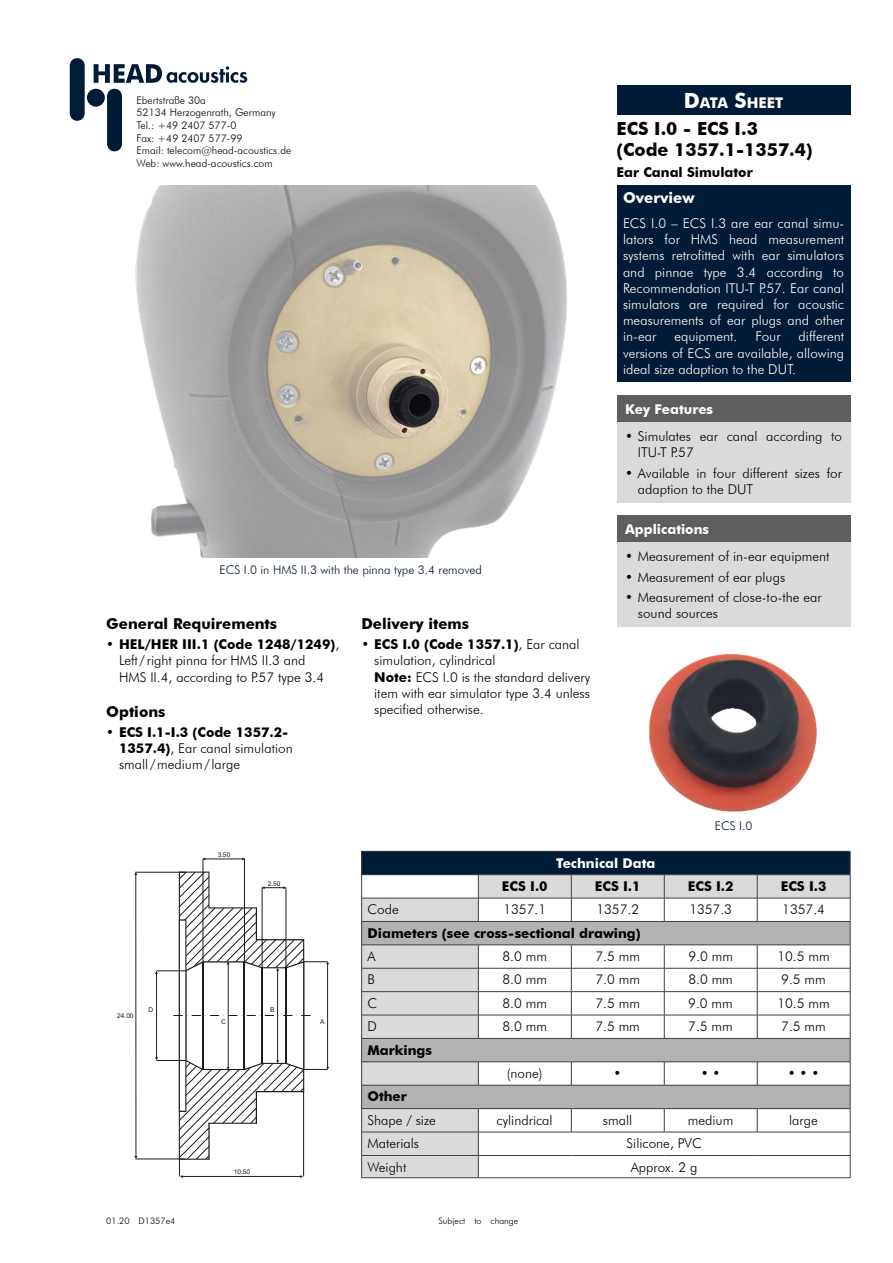
<style>
.page{position:relative;width:893px;height:1263px;background:#fff}
.page>*{position:absolute;margin:0;border:0;box-sizing:border-box;transform-origin:0 0}
.t1{font:700 18px/21.6px "Futura BT";color:#000}
.t2{font:700 15px "Futura BT";color:#000}
.t3{font:700 15px "Futura BT";color:#fff}
.t4{font:700 14.7px "Futura BT";color:#fff}
.t5{font:300 13.5px/16.2px "Futura BT";color:#000}
.t6{font:300 13.5px/16.2px "Futura BT";color:#fff;text-align:justify}
.t7{font:700 13.5px "Futura BT";color:#000}
.t8{font:700 13.5px "Futura BT";color:#fff}
.t9{font:300 12px "Futura BT";color:#00142e}
.t10{font:300 10.5px/12.6px "Futura BT";color:#000}
.t11{font:300 9px "Futura BT";color:#000}
.t12{font:6.6px "Arial";letter-spacing:-.005em;color:#1f1a17}
.s1{font-weight:700}
.s2{font-size:21px}
</style>
<div class="page">
<div style="left:616px;top:85px;width:234px;height:30px;background:#001b37"></div>
<div style="left:617px;top:185px;width:233px;height:197px;background:#001b37"></div>
<img style="left:649px;top:654px;width:168px;height:158px">
<svg style="left:361px;top:851px;width:490px;height:327px"></svg>
<hr style="left:361px;top:1177px;width:117px;height:1px;background:#404040">
<hr style="left:478px;top:1177px;width:93px;height:1px;background:#404040">
<hr style="left:571px;top:1177px;width:93px;height:1px;background:#404040">
<hr style="left:664px;top:1177px;width:93px;height:1px;background:#404040">
<hr style="left:757px;top:1177px;width:93px;height:1px;background:#404040">
<hr style="left:135px;top:872px;width:51px;height:1px;background:#1f1a17">
<hr style="left:135px;top:1159px;width:51px;height:1px;background:#1f1a17">
<hr style="left:136px;top:874px;width:1px;height:283px;background:#24211d">
<hr style="left:203px;top:859px;width:1px;height:210px;background:#1f1a17">
<hr style="left:244px;top:859px;width:1px;height:210px;background:#1f1a17">
<hr style="left:204px;top:859px;width:40px;height:1px;background:#24211d">
<svg style="left:155px;top:871px;width:174px;height:307px"></svg>
<hr style="left:202px;top:962px;width:2px;height:107px;background:#1f1a17">
<hr style="left:262px;top:967px;width:1px;height:96px;background:#1f1a17">
<hr style="left:285px;top:967px;width:2px;height:96px;background:#1f1a17">
<hr style="left:244px;top:962px;width:1px;height:107px;background:#1f1a17">
<svg style="left:70px;top:58px;width:15px;height:63px"></svg>
<div style="left:87px;top:89px;width:18px;height:18px;background:#001b37;border-radius:50%"></div>
<svg style="left:94px;top:64px;width:153px;height:87px"></svg>
<img style="left:135px;top:185px;width:433px;height:372px">
<div style="left:617px;top:515px;width:234px;height:27px;background:#5e5e5d"></div>
<div style="left:617px;top:542px;width:234px;height:85px;background:#dadada"></div>
<div style="left:617px;top:395px;width:233px;height:27px;background:#5e5e5d"></div>
<div style="left:617px;top:422px;width:233px;height:80px;background:#dadada"></div>
<p class="t10" style="left:137px;top:94px;width:156px">Ebertstraße 30a<br>52134 Herzogenrath, Germany<br>Tel.: +49 2407 577-0<br>Fax: +49 2407 577-99<br>Email: telecom@head-acoustics.de<br>Web: www.head-acoustics.com</p>
<p class="t9" style="left:220px;top:563px;width:264px">ECS I.0 in HMS II.3 with the pinna type 3.4 removed</p>
<p class="t2" style="left:106px;top:614px;width:172px">General Requirements</p>
<p class="t5" style="left:119px;top:636px;width:222px;text-indent:-13px">• <span class="s1">HEL/HER III.1 (Code 1248/1249)</span>,<br>Left / right pinna for HMS II.3 and<br>HMS II.4, according to P.57 type 3.4</p>
<p class="t2" style="left:106px;top:702px;width:61px">Options</p>
<p class="t5" style="left:119px;top:724px;width:175px;text-indent:-13px">• <span class="s1">ECS I.1-I.3 (Code 1357.2-<br>1357.4)</span>, Ear canal simulation small /medium/ large</p>
<p class="t2" style="left:361px;top:614px;width:109px">Delivery items</p>
<p class="t5" style="left:374px;top:636px;width:217px;text-indent:-13px">• <span class="s1">ECS I.0 (Code 1357.1)</span>, Ear canal simulation, cylindrical<br><span class="s1">Note:</span> ECS I.0 is the standard delivery item with ear simulator type 3.4 unless specified otherwise.</p>
<p class="t4" style="left:684px;top:94px;width:101px"><span class="s2">D</span>ATA <span class="s2">S</span>HEET</p>
<h1 class="t1" style="left:617px;top:118px;width:198px">ECS I.0 - ECS I.3 (Code 1357.1-1357.4)</h1>
<p class="t7" style="left:617px;top:164px;width:138px">Ear Canal Simulator</p>
<p class="t3" style="left:623px;top:189px;width:73px">Overview</p>
<p class="t6" style="left:623px;top:215px;width:223px">ECS I.0 – ECS I.3 are ear canal simu&shy;lators for HMS head measurement systems retrofitted with ear simulators and pinnae type 3.4 according to Recommendation ITU-T P.57. Ear canal simulators are required for acoustic measurements of ear plugs and other in-ear</p>
<p class="t6" style="left:623px;top:328px;width:223px;text-indent:176px">different versions of ECS are available, allowing ideal size adaption to the DUT.</p>
<p class="t6" style="left:674px;top:328px;width:65px">equipment.</p>
<p class="t6" style="left:755px;top:328px;width:27px">Four</p>
<p class="t8" style="left:625px;top:401px;width:90px">Key Features</p>
<p class="t5" style="left:638px;top:428px;width:206px;text-indent:-13px">• Simulates ear canal according to<br>ITU-T P.57</p>
<p class="t5" style="left:638px;top:465px;width:206px;text-indent:-13px">• Available in four different sizes for adaption to the DUT</p>
<p class="t8" style="left:625px;top:521px;width:85px">Applications</p>
<p class="t5" style="left:625px;top:548px;width:206px">• Measurement of in-ear equipment</p>
<p class="t5" style="left:625px;top:569px;width:161px">• Measurement of ear plugs</p>
<p class="t5" style="left:638px;top:589px;width:185px;text-indent:-13px">• Measurement of close-to-the ear sound sources</p>
<p class="t9" style="left:715px;top:819px;width:39px">ECS I.0</p>
<p class="t12" style="left:117px;top:1011px;width:18px">24.00</p>
<p class="t12" style="left:149px;top:1005px;width:6px">D</p>
<p class="t12" style="left:218px;top:850px;width:14px">3.50</p>
<p class="t12" style="left:268px;top:879px;width:14px">2.50</p>
<p class="t12" style="left:221px;top:1017px;width:6px">C</p>
<p class="t12" style="left:270px;top:1005px;width:6px">B</p>
<p class="t12" style="left:320px;top:1017px;width:6px">A</p>
<p class="t12" style="left:234px;top:1167px;width:18px">10.50</p>
<p class="t8" style="left:556px;top:854px;width:101px">Technical Data</p>
<p class="t7" style="left:502px;top:878px;width:47px">ECS I.0</p>
<p class="t7" style="left:595px;top:878px;width:47px">ECS I.1</p>
<p class="t7" style="left:688px;top:878px;width:47px">ECS I.2</p>
<p class="t7" style="left:781px;top:878px;width:47px">ECS I.3</p>
<p class="t5" style="left:368px;top:901px;width:33px">Code</p>
<p class="t5" style="left:503px;top:901px;width:44px">1357.1</p>
<p class="t5" style="left:596px;top:901px;width:44px">1357.2</p>
<p class="t5" style="left:689px;top:901px;width:44px">1357.3</p>
<p class="t5" style="left:782px;top:901px;width:44px">1357.4</p>
<p class="t7" style="left:368px;top:925px;width:275px">Diameters (see cross-sectional drawing)</p>
<p class="t5" style="left:368px;top:948px;width:10px">A</p>
<p class="t5" style="left:502px;top:948px;width:46px">8.0 mm</p>
<p class="t5" style="left:595px;top:948px;width:46px">7.5 mm</p>
<p class="t5" style="left:688px;top:948px;width:46px">9.0 mm</p>
<p class="t5" style="left:777px;top:948px;width:54px">10.5 mm</p>
<p class="t5" style="left:368px;top:971px;width:9px">B</p>
<p class="t5" style="left:502px;top:971px;width:46px">8.0 mm</p>
<p class="t5" style="left:595px;top:971px;width:46px">7.0 mm</p>
<p class="t5" style="left:688px;top:971px;width:46px">8.0 mm</p>
<p class="t5" style="left:781px;top:971px;width:46px">9.5 mm</p>
<p class="t5" style="left:368px;top:995px;width:11px">C</p>
<p class="t5" style="left:502px;top:995px;width:46px">8.0 mm</p>
<p class="t5" style="left:595px;top:995px;width:46px">7.5 mm</p>
<p class="t5" style="left:688px;top:995px;width:46px">9.0 mm</p>
<p class="t5" style="left:777px;top:995px;width:54px">10.5 mm</p>
<p class="t5" style="left:367px;top:1018px;width:11px">D</p>
<p class="t5" style="left:502px;top:1018px;width:46px">8.0 mm</p>
<p class="t5" style="left:595px;top:1018px;width:46px">7.5 mm</p>
<p class="t5" style="left:688px;top:1018px;width:46px">7.5 mm</p>
<p class="t5" style="left:781px;top:1018px;width:46px">7.5 mm</p>
<p class="t7" style="left:367px;top:1042px;width:66px">Markings</p>
<p class="t5" style="left:507px;top:1065px;width:37px">(none)</p>
<p class="t5" style="left:614px;top:1065px;width:9px">•</p>
<p class="t5" style="left:701px;top:1065px;width:21px">• •</p>
<p class="t5" style="left:788px;top:1065px;width:33px">• • •</p>
<p class="t7" style="left:367px;top:1088px;width:41px">Other</p>
<p class="t5" style="left:367px;top:1112px;width:70px">Shape / size</p>
<p class="t5" style="left:497px;top:1112px;width:58px">cylindrical</p>
<p class="t5" style="left:603px;top:1112px;width:31px">small</p>
<p class="t5" style="left:688px;top:1112px;width:47px">medium</p>
<p class="t5" style="left:789px;top:1112px;width:30px">large</p>
<p class="t5" style="left:367px;top:1135px;width:53px">Materials</p>
<p class="t5" style="left:627px;top:1135px;width:77px">Silicone, PVC</p>
<p class="t5" style="left:367px;top:1159px;width:40px">Weight</p>
<p class="t5" style="left:631px;top:1159px;width:68px">Approx. 2 g</p>
<p class="t11" style="left:106px;top:1215px;width:71px">01.20 D1357e4</p>
<p class="t11" style="left:438px;top:1215px;width:81px">Subject to change</p>
</div>
